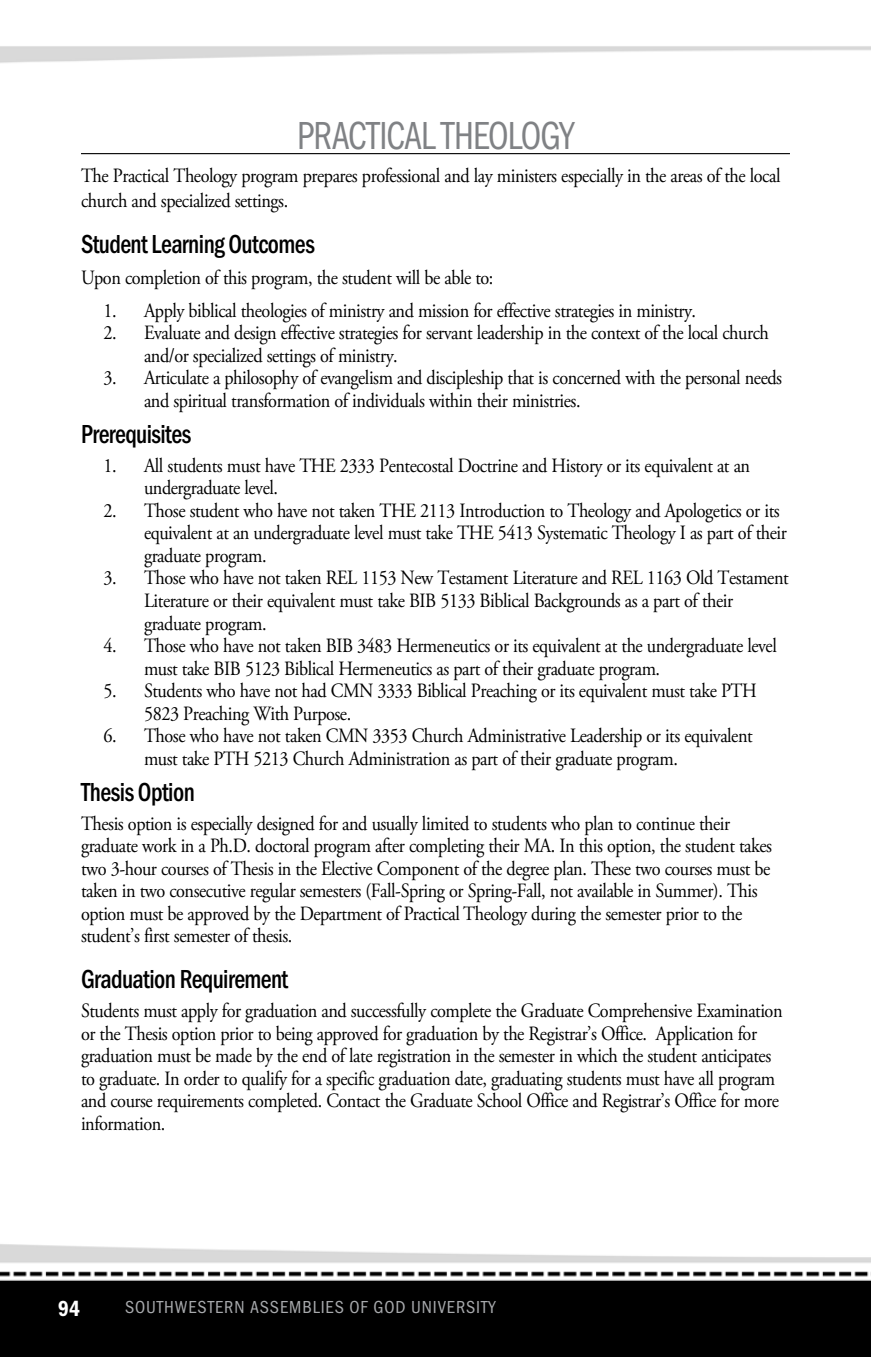
<style>
.page{position:relative;width:871px;height:1357px;background:#fff}
.page>*{position:absolute;margin:0;border:0;box-sizing:border-box;transform-origin:0 0}
.t1{font:40.5px "Franklin Gothic URW Con Boo";letter-spacing:-.025em;color:#808285;scale:.9 1}
.t2{font:500 27px "Franklin Gothic URW Con";letter-spacing:-.025em;color:#000;scale:.9 1}
.t3{font:22.5px "Franklin Gothic URW Con Dem";color:#fff;scale:.95 1}
.t4{font:20.25px/22.5px "Adobe Garamond Pro";letter-spacing:-.025em;color:#000;scale:.9 1}
.t5{font:18px "Franklin Gothic URW Con Boo";letter-spacing:.05em;color:#a7a9ac}
</style>
<div class="page">
<img style="left:0;top:46px;width:871px;height:1311px">
<hr style="left:81px;top:153px;width:709px;height:1px;background:#000">
<h1 class="t1" style="left:297px;top:110px;width:309px">PRACTICAL THEOLOGY</h1>
<p class="t4" style="left:81px;top:164px;width:779px;line-height:24.8px">The Practical Theology program prepares professional and lay ministers especially in the areas of the local church and specialized settings.</p>
<h2 class="t2" style="left:81px;top:226px;width:261px">Student Learning Outcomes</h2>
<p class="t4" style="left:81px;top:267px;width:460px">Upon completion of this program, the student will be able to:</p>
<p class="t4" style="left:104px;top:300px;width:660px">1. Apply biblical theologies of ministry and mission for effective strategies in ministry.</p>
<p class="t4" style="left:144px;top:322px;width:696px;text-indent:-40px">2. Evaluate and design effective strategies for servant leadership in the context of the local church and/or specialized settings of ministry.</p>
<p class="t4" style="left:144px;top:367px;width:710px;text-indent:-40px">3. Articulate a philosophy of evangelism and discipleship that is concerned with the personal needs and spiritual transformation of individuals within their ministries.</p>
<h2 class="t2" style="left:81px;top:416px;width:124px">Prerequisites</h2>
<p class="t4" style="left:144px;top:455px;width:675px;text-indent:-40px">1. All students must have THE 2333 Pentecostal Doctrine and History or its equivalent at an undergraduate level.</p>
<p class="t4" style="left:144px;top:500px;width:716px;text-indent:-40px">2. Those student who have not taken THE 2113 Introduction to Theology and Apologetics or its equivalent at an undergraduate level must take THE 5413 Systematic Theology I as part of their graduate program.</p>
<p class="t4" style="left:144px;top:567px;width:718px;text-indent:-40px">3. Those who have not taken REL 1153 New Testament Literature and REL 1163 Old Testament<br>Literature or their equivalent must take BIB 5133 Biblical Backgrounds as a part of their graduate program.</p>
<p class="t4" style="left:144px;top:635px;width:704px;text-indent:-40px">4. Those who have not taken BIB 3483 Hermeneutics or its equivalent at the undergraduate level must take BIB 5123 Biblical Hermeneutics as part of their graduate program.</p>
<p class="t4" style="left:144px;top:680px;width:682px;text-indent:-40px">5. Students who have not had CMN 3333 Biblical Preaching or its equivalent must take PTH<br>5823 Preaching With Purpose.</p>
<p class="t4" style="left:144px;top:725px;width:678px;text-indent:-40px">6. Those who have not taken CMN 3353 Church Administrative Leadership or its equivalent must take PTH 5213 Church Administration as part of their graduate program.</p>
<h2 class="t2" style="left:81px;top:774px;width:128px">Thesis Option</h2>
<p class="t4" style="left:81px;top:812px;width:769px">Thesis option is especially designed for and usually limited to students who plan to continue their graduate work in a Ph.D. doctoral program after completing their MA. In this option, the student takes two 3-hour courses of Thesis in the Elective Component of the degree plan. These two courses must be taken in two consecutive regular semesters (Fall-Spring or Spring-Fall, not available in Summer). This option must be approved by the Department of Practical Theology during the semester prior to the student’s first semester of thesis.</p>
<h2 class="t2" style="left:81px;top:961px;width:232px">Graduation Requirement</h2>
<p class="t4" style="left:81px;top:1000px;width:781px">Students must apply for graduation and successfully complete the Graduate Comprehensive Examination or the Thesis option prior to being approved for graduation by the Registrar’s Office. Application for graduation must be made by the end of late registration in the semester in which the student anticipates to graduate. In order to qualify for a specific graduation date, graduating students must have all program and course requirements completed. Contact the Graduate School Office and Registrar’s Office for more information.</p>
<p class="t3" style="left:58px;top:1293px;width:24px">94</p>
<p class="t5" style="left:125px;top:1296px;width:372px">SOUTHWESTERN ASSEMBLIES OF GOD UNIVERSITY</p>
</div>
